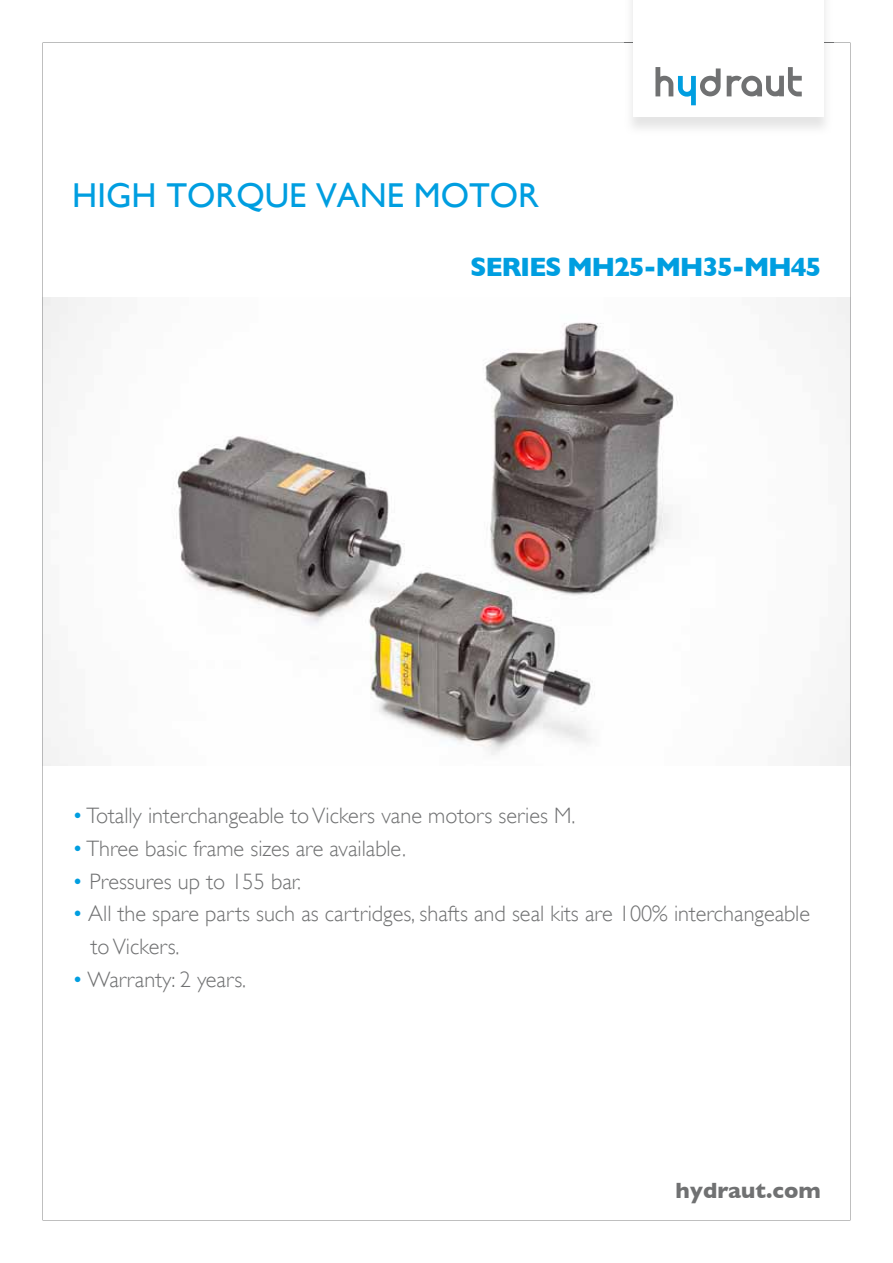
<style>
.page{position:relative;width:893px;height:1263px;background:#fff}
.page>*{position:absolute;margin:0;border:0;box-sizing:border-box;transform-origin:0 0}
.t1{font:34.5px "Gill Sans";color:#009ee0}
.t2{font:700 27px "Gill Sans";letter-spacing:-.05em;color:#009ee0}
.t3{font:700 22.5px "Gill Sans";color:#707172}
.t4{font:300 22.35px/32.7px "Gill Sans";color:#707172}
.s1{color:#009ee0}
</style>
<div class="page">
<svg style="left:43px;top:297px;width:807px;height:469px"></svg>
<svg style="left:655px;top:67px;width:66px;height:38px"></svg>
<svg style="left:727px;top:67px;width:75px;height:29px"></svg>
<h1 class="t1" style="left:72px;top:175px;width:468px">HIGH TORQUE VANE MOTOR</h1>
<p class="t2" style="left:470px;top:252px;width:353px">SERIES MH25-MH35-MH45</p>
<p class="t4" style="left:72px;top:799px;width:505px"><span class="s1">•</span> Totally interchangeable to Vickers vane motors series M.</p>
<p class="t4" style="left:72px;top:832px;width:335px"><span class="s1">•</span> Three basic frame sizes are available.</p>
<p class="t4" style="left:72px;top:865px;width:230px"><span class="s1">•</span> Pressures up to 155 bar.</p>
<p class="t4" style="left:91px;top:897px;width:721px;text-indent:-19px"><span class="s1">•</span> All the spare parts such as cartridges, shafts and seal kits are 100% interchangeable to Vickers.</p>
<p class="t4" style="left:72px;top:963px;width:175px"><span class="s1">•</span> Warranty: 2 years.</p>
<p class="t3" style="left:676px;top:1177px;width:147px">hydraut.com</p>
</div>
